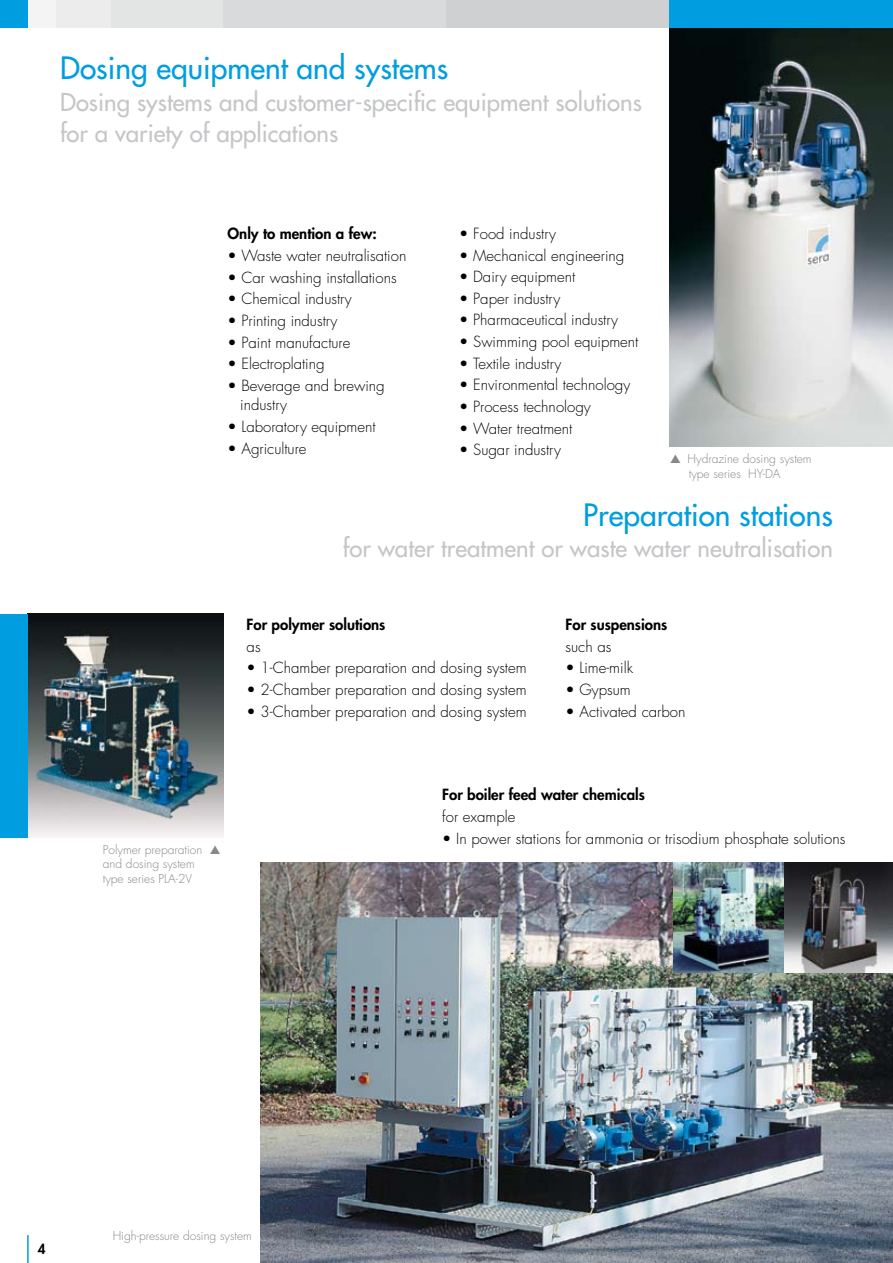
<style>
.page{position:relative;width:893px;height:1263px;background:#fff}
.page>*{position:absolute;margin:0;border:0;box-sizing:border-box;transform-origin:0 0}
.t1{font:30px "Futura";color:#009ee0}
.t2{font:24px/31.5px "Futura";color:#c5c6c8}
.t3{font:300 15px/19.5px "Futura";color:#000}
.t4{font:800 15px "Futura";color:#000}
.t5{font:800 13.5px "Futura";color:#000}
.t6{font:300 12px/14.4px "Futura";color:#878889}
</style>
<div class="page">
<img style="left:260px;top:862px;width:633px;height:401px">
<img style="left:670px;top:28px;width:223px;height:418px">
<img style="left:28px;top:614px;width:195px;height:222px">
<img style="left:674px;top:862px;width:219px;height:110px">
<div style="left:0;top:0;width:28px;height:28px;background:#009ee0"></div>
<div style="left:28px;top:0;width:28px;height:28px;background:#f4f4f5"></div>
<div style="left:56px;top:0;width:56px;height:28px;background:#ececed"></div>
<div style="left:112px;top:0;width:111px;height:28px;background:#e3e4e4"></div>
<div style="left:223px;top:0;width:223px;height:28px;background:#d9dadb"></div>
<div style="left:446px;top:0;width:224px;height:28px;background:#cfd0d1"></div>
<div style="left:670px;top:0;width:223px;height:28px;background:#009ee0"></div>
<div style="left:0;top:614px;width:28px;height:223px;background:#009ee0"></div>
<hr style="left:27px;top:1235px;width:2px;height:28px;background:#009ee0">
<h1 class="t1" style="left:60px;top:50px;width:390px">Dosing equipment and systems</h1>
<h2 class="t2" style="left:60px;top:86px;width:583px">Dosing systems and customer-specific equipment solutions for a variety of applications</h2>
<p class="t4" style="left:227px;top:224px;width:151px">Only to mention a few:</p>
<p class="t3" style="left:227px;top:246px;width:180px">• Waste water neutralisation</p>
<p class="t3" style="left:227px;top:268px;width:171px">• Car washing installations</p>
<p class="t3" style="left:227px;top:290px;width:126px">• Chemical industry</p>
<p class="t3" style="left:227px;top:311px;width:111px">• Printing industry</p>
<p class="t3" style="left:227px;top:333px;width:124px">• Paint manufacture</p>
<p class="t3" style="left:227px;top:354px;width:99px">• Electroplating</p>
<p class="t3" style="left:240px;top:376px;width:146px;text-indent:-13px">• Beverage and brewing industry</p>
<p class="t3" style="left:227px;top:417px;width:150px">• Laboratory equipment</p>
<p class="t3" style="left:227px;top:439px;width:81px">• Agriculture</p>
<p class="t3" style="left:459px;top:224px;width:98px">• Food industry</p>
<p class="t3" style="left:459px;top:246px;width:167px">• Mechanical engineering</p>
<p class="t3" style="left:459px;top:267px;width:118px">• Dairy equipment</p>
<p class="t3" style="left:459px;top:289px;width:103px">• Paper industry</p>
<p class="t3" style="left:459px;top:311px;width:160px">• Pharmaceutical industry</p>
<p class="t3" style="left:459px;top:332px;width:181px">• Swimming pool equipment</p>
<p class="t3" style="left:459px;top:354px;width:104px">• Textile industry</p>
<p class="t3" style="left:459px;top:376px;width:173px">• Environmental technology</p>
<p class="t3" style="left:459px;top:397px;width:133px">• Process technology</p>
<p class="t3" style="left:459px;top:419px;width:115px">• Water treatment</p>
<p class="t3" style="left:459px;top:440px;width:103px">• Sugar industry</p>
<p class="t6" style="left:689px;top:452px;width:124px;text-indent:-19px">▲ Hydrazine dosing system type series HY-DA</p>
<h1 class="t1" style="left:583px;top:496px;width:251px">Preparation stations</h1>
<h2 class="t2" style="left:343px;top:533px;width:492px">for water treatment or waste water neutralisation</h2>
<p class="t6" style="left:103px;top:843px;width:119px">Polymer preparation ▲ and dosing system<br>type series PLA-2V</p>
<p class="t4" style="left:247px;top:615px;width:140px">For polymer solutions</p>
<p class="t3" style="left:247px;top:637px;width:16px">as</p>
<p class="t3" style="left:247px;top:659px;width:281px">• 1-Chamber preparation and dosing system</p>
<p class="t3" style="left:247px;top:680px;width:281px">• 2-Chamber preparation and dosing system</p>
<p class="t3" style="left:247px;top:702px;width:281px">• 3-Chamber preparation and dosing system</p>
<p class="t4" style="left:566px;top:615px;width:103px">For suspensions</p>
<p class="t3" style="left:566px;top:637px;width:47px">such as</p>
<p class="t3" style="left:566px;top:659px;width:69px">• Lime-milk</p>
<p class="t3" style="left:566px;top:680px;width:67px">• Gypsum</p>
<p class="t3" style="left:566px;top:702px;width:121px">• Activated carbon</p>
<p class="t4" style="left:442px;top:785px;width:204px">For boiler feed water chemicals</p>
<p class="t3" style="left:442px;top:807px;width:75px">for example</p>
<p class="t3" style="left:442px;top:829px;width:405px">• In power stations for ammonia or trisodium phosphate solutions</p>
<p class="t5" style="left:38px;top:1240px;width:9px">4</p>
<p class="t6" style="left:113px;top:1229px;width:141px">High-pressure dosing system</p>
</div>
